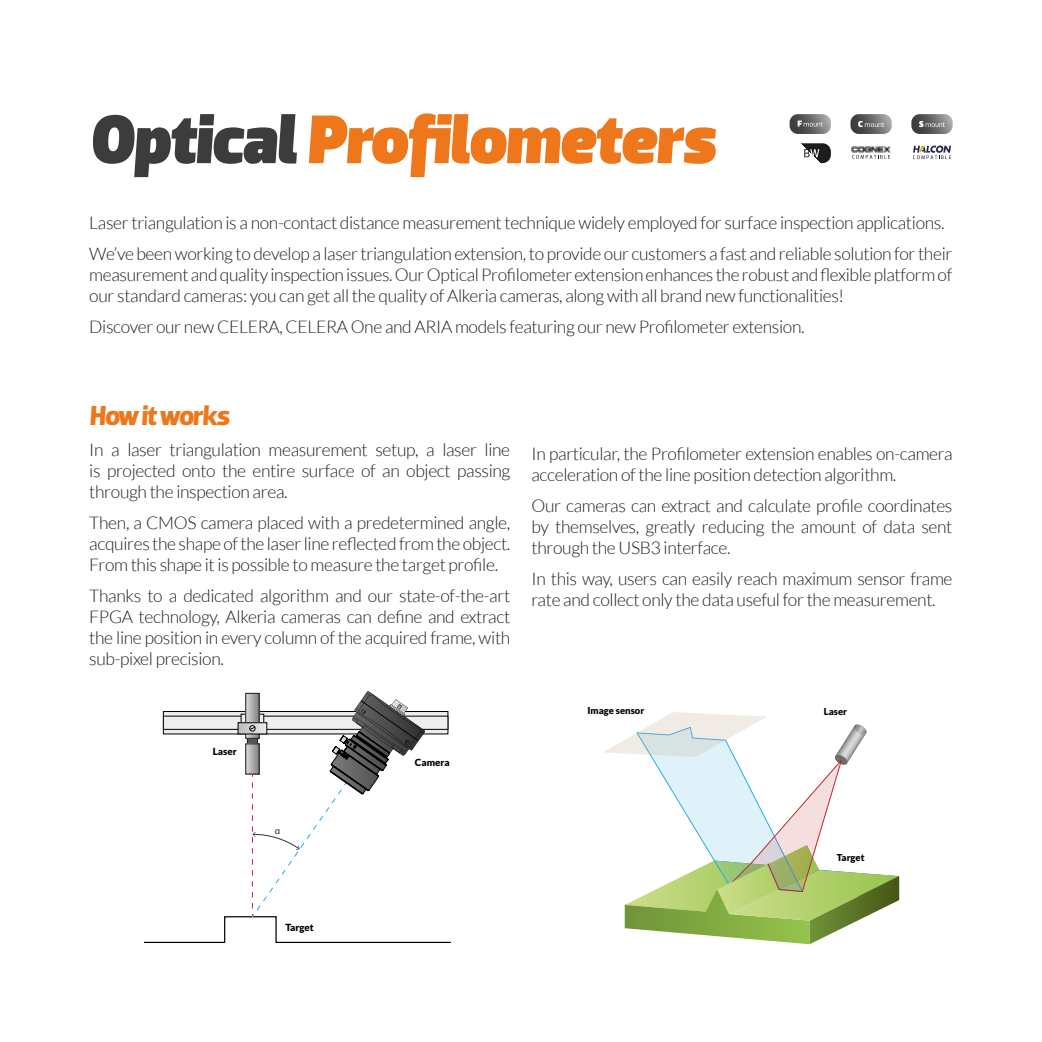
<style>
.page{position:relative;width:1042px;height:1042px;background:#fff}
.page>*{position:absolute;margin:0;border:0;box-sizing:border-box;transform-origin:0 0}
.t1{font:italic 900 70px "Dobra";letter-spacing:-.025em;color:#ee771b}
.t2{font:italic 700 28px "Dobra";letter-spacing:-.05em;color:#ee771b}
.t3{font:300 17.5px/21px "Lato";letter-spacing:-.02em;color:#1d1d1b}
.t4{font:900 9.8px "Lato";color:#000}
.t5{font:9.8px "Myriad Pro";color:#333}
.t6{font:900 9.62px "Lato";color:#000}
.s1{color:#3c3c3b}
</style>
<div class="page">
<svg style="left:789px;top:114px;width:42px;height:20px"></svg>
<svg style="left:850px;top:114px;width:42px;height:20px"></svg>
<img style="left:851px;top:146px;width:40px;height:7px">
<svg style="left:852px;top:155px;width:38px;height:4px"></svg>
<svg style="left:913px;top:145px;width:38px;height:14px"></svg>
<svg style="left:801px;top:143px;width:30px;height:20px"></svg>
<svg style="left:911px;top:114px;width:41px;height:20px"></svg>
<svg style="left:143px;top:691px;width:308px;height:252px"></svg>
<svg style="left:603px;top:712px;width:296px;height:232px"></svg>
<h1 class="t1" style="left:89px;top:98px;width:628px"><span class="s1">Optical</span> Profilometers</h1>
<p class="t3" style="left:89px;top:207px;width:864px;line-height:31px">Laser triangulation is a non-contact distance measurement technique widely employed for surface inspection applications.<br>We’ve been working to develop a laser triangulation extension, to provide our customers a fast and reliable solution for their</p>
<p class="t3" style="left:89px;top:264px;width:864px">measurement and quality inspection issues. Our Optical Profilometer extension enhances the robust and flexible platform of our standard cameras: you can get all the quality of Alkeria cameras, along with all brand new functionalities!</p>
<p class="t3" style="left:89px;top:316px;width:717px">Discover our new CELERA, CELERA One and ARIA models featuring our new Profilometer extension.</p>
<h2 class="t2" style="left:89px;top:399px;width:142px">How it works</h2>
<p class="t3" style="left:89px;top:439px;width:423px;text-align:justify">In a laser triangulation measurement setup, a laser line is projected onto the entire surface of an object passing through the inspection area.</p>
<p class="t3" style="left:89px;top:512px;width:422px;text-align:justify">Then, a CMOS camera placed with a predetermined angle, acquires the shape of the laser line reflected from the object.<br>From this shape it is possible to measure the target profile.</p>
<p class="t3" style="left:89px;top:585px;width:422px;text-align:justify">Thanks to a dedicated algorithm and our state-of-the-art FPGA technology, Alkeria cameras can define and extract the line position in every column of the acquired frame, with sub-pixel precision.</p>
<p class="t4" style="left:213px;top:746px;width:26px">Laser</p>
<p class="t4" style="left:415px;top:757px;width:36px">Camera</p>
<p class="t3" style="left:531px;top:443px;width:422px">In particular, the Profilometer extension enables on-camera acceleration of the line position detection algorithm.</p>
<p class="t3" style="left:531px;top:495px;width:422px;text-align:justify">Our cameras can extract and calculate profile coordinates by themselves, greatly reducing the amount of data sent through the USB3 interface.</p>
<p class="t3" style="left:531px;top:568px;width:423px">In this way, users can easily reach maximum sensor frame rate and collect only the data useful for the measurement.</p>
<p class="t6" style="left:587px;top:705px;width:59px">Image sensor</p>
<p class="t6" style="left:824px;top:705px;width:25px">Laser</p>
<p class="t5" style="left:275px;top:825px;width:7px">α</p>
<p class="t4" style="left:285px;top:921px;width:30px">Target</p>
<p class="t6" style="left:837px;top:851px;width:29px">Target</p>
</div>
